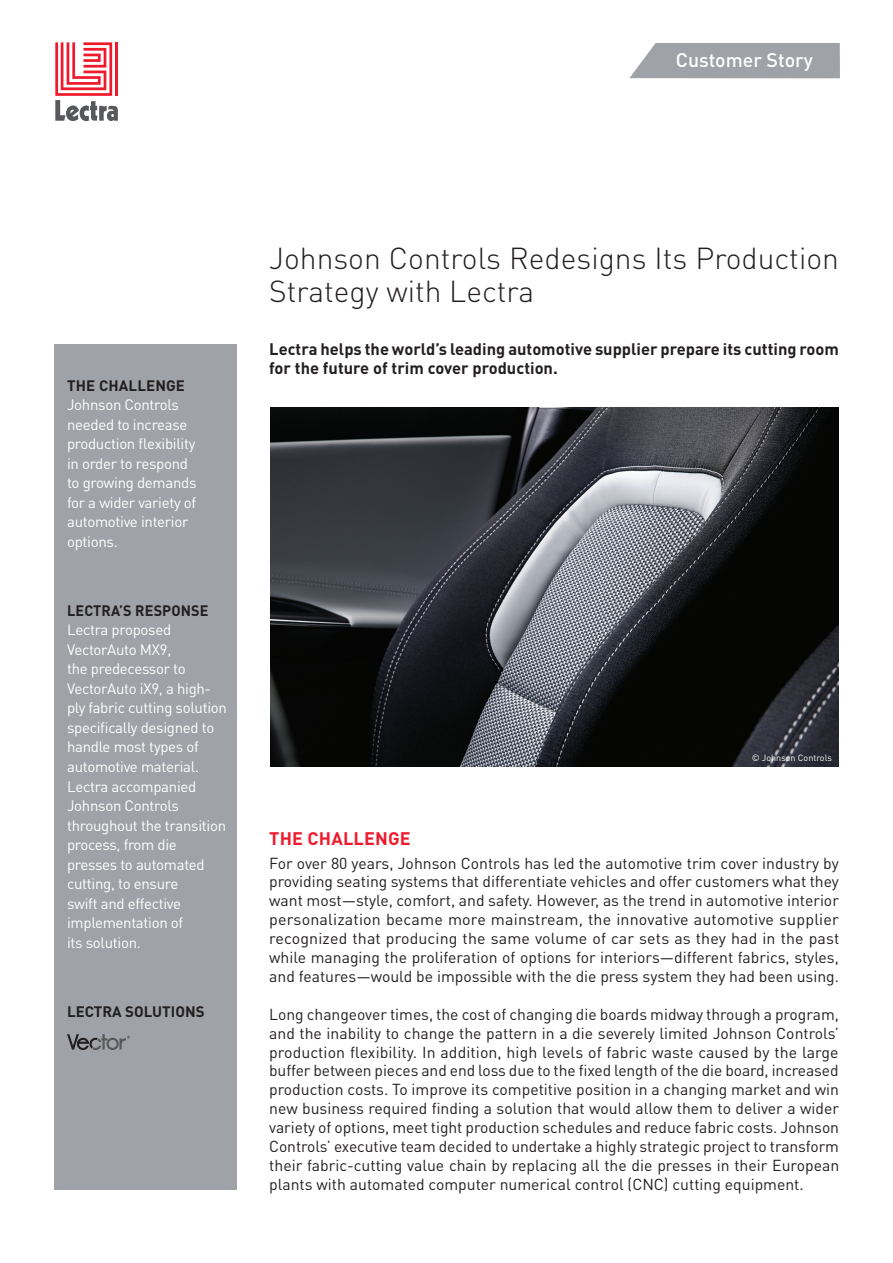
<style>
.page{position:relative;width:893px;height:1263px;background:#fff}
.page>*{position:absolute;margin:0;border:0;box-sizing:border-box;transform-origin:0 0}
.t1{font:300 30px/33px "DIN Pro";color:#231f20}
.t2{font:500 19.5px "DIN";color:#fff}
.t3{font:700 18px "DIN Pro";letter-spacing:.01em;color:#ee1b2d}
.t4{font:700 16.5px/19.5px "DIN Pro";color:#231f20}
.t5{font:15.75px/18.9px "DIN Pro";color:#231f20;text-align:justify}
.t6{font:15px/19.5px "DIN Pro";letter-spacing:-.02em;color:#fff}
.t7{font:700 15px "DIN Pro";letter-spacing:.01em;color:#231f20}
.t8{font:700 15px "DIN Pro";letter-spacing:.01em;color:#231f20;scale:.96 1}
.t9{font:9px "DIN Pro";color:#fff}
</style>
<div class="page">
<div style="left:54px;top:344px;width:183px;height:846px;background:#9fa2a6"></div>
<svg style="left:67px;top:1034px;width:63px;height:16px"></svg>
<svg style="left:55px;top:42px;width:63px;height:79px"></svg>
<svg style="left:629px;top:43px;width:211px;height:35px;background:#a5a8ab"></svg>
<img style="left:270px;top:407px;width:569px;height:359px">
<p class="t2" style="left:676px;top:47px;width:138px">customer Story</p>
<p class="t7" style="left:67px;top:375px;width:119px">The Challenge</p>
<p class="t6" style="left:67px;top:395px;width:131px">Johnson Controls needed to increase production flexibility in order to respond to growing demands for a wider variety of automotive interior options.</p>
<p class="t8" style="left:67px;top:600px;width:149px">Lectra’s Response</p>
<p class="t6" style="left:67px;top:620px;width:161px">Lectra proposed<br>VectorAuto MX9,<br>the predecessor to<br>VectorAuto iX9, a high&shy;ply fabric cutting solution specifically designed to handle most types of automotive material.<br>Lectra accompanied<br>Johnson Controls throughout the transition process, from die presses to automated cutting, to ensure<br>swift and effective implementation of<br>its solution.</p>
<p class="t7" style="left:67px;top:1001px;width:119px">LECTRA SOLUTIONS</p>
<h1 class="t1" style="left:269px;top:240px;width:571px">Johnson Controls Redesigns Its Production<br>Strategy with Lectra</h1>
<p class="t4" style="left:269px;top:338px;width:571px">Lectra helps the world’s leading automotive supplier prepare its cutting room for the future of trim cover production.</p>
<p class="t9" style="left:752px;top:752px;width:82px">© Johnson Controls</p>
<p class="t3" style="left:269px;top:826px;width:143px">The Challenge</p>
<p class="t5" style="left:269px;top:853px;width:572px">For over 80 years, Johnson Controls has led the automotive trim cover industry by providing seating systems that differentiate vehicles and offer customers what they want most—style, comfort, and safety. However, as the trend in automotive interior personalization became more mainstream, the innovative automotive supplier recognized that producing the same volume of car sets as they had in the past while managing the proliferation of options for interiors—different fabrics, styles, and features—would be impossible with the die press system they had been using.</p>
<p class="t5" style="left:269px;top:1004px;width:572px">Long changeover times, the cost of changing die boards midway through a program, and the inability to change the pattern in a die severely limited Johnson Controls’ production flexibility. In addition, high levels of fabric waste caused by the large buffer between pieces and end loss due to the fixed length of the die board, increased production costs. To improve its competitive position in a changing market and win new business required finding a solution that would allow them to deliver a wider variety of options, meet tight production schedules and reduce fabric costs. Johnson Controls’ executive team decided to undertake a highly strategic project to transform their fabric-cutting value chain by replacing all the die presses in their European plants with automated computer numerical control (CNC) cutting equipment.</p>
</div>
